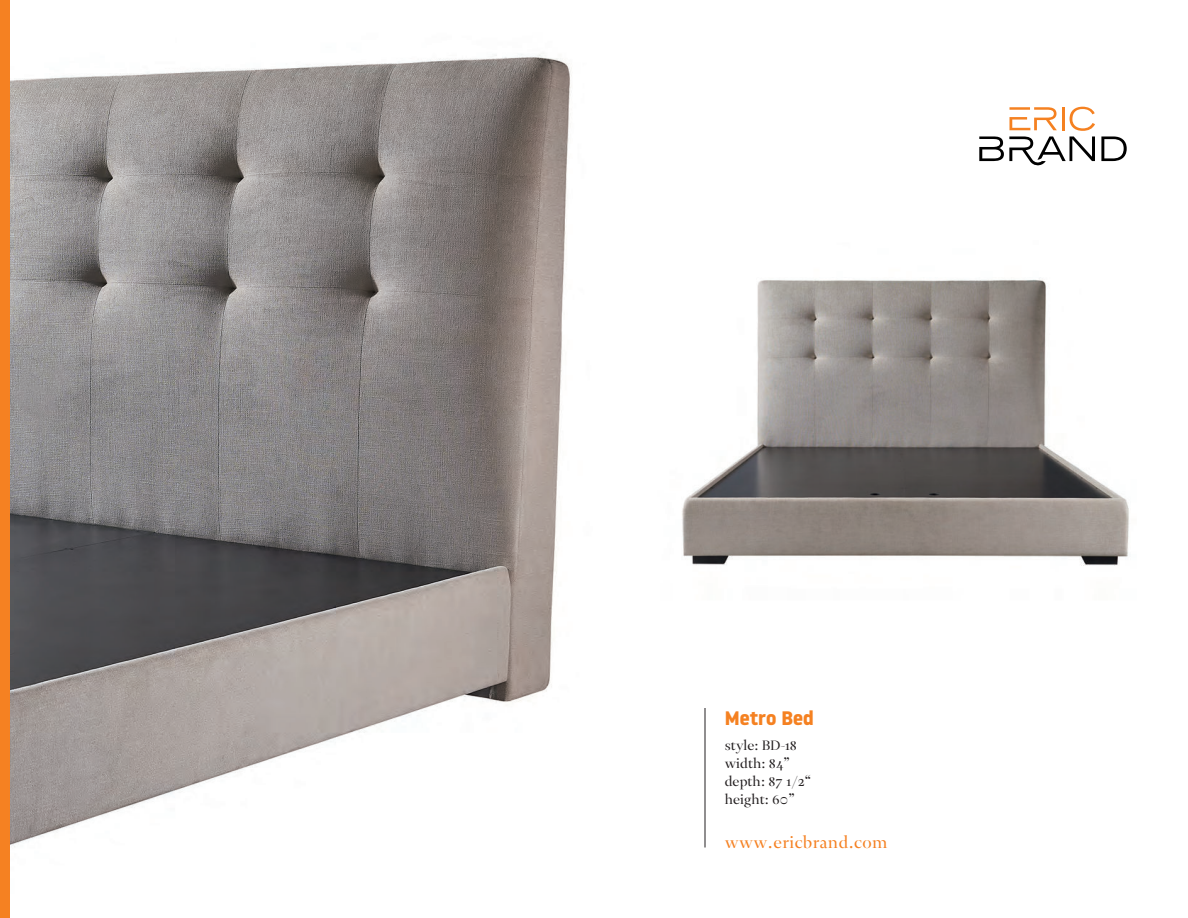
<style>
.page{position:relative;width:1188px;height:918px;background:#fff}
.page>*{position:absolute;margin:0;border:0;box-sizing:border-box;transform-origin:0 0}
.t1{font:700 19.5px "Noway";color:#f58121}
.t2{font:16.5px "Novela Display";letter-spacing:.025em;color:#f58122}
.t3{font:13.5px/18px "Novela Display";color:#231f20}
</style>
<div class="page">
<img style="left:9px;top:0;width:697px;height:918px">
<svg style="left:979px;top:107px;width:116px;height:59px"></svg>
<svg style="left:1101px;top:136px;width:26px;height:25px"></svg>
<hr style="left:705px;top:708px;width:1px;height:139px;background:#231f20">
<img style="left:584px;top:232px;width:545px;height:397px">
<div style="left:0;top:0;width:9px;height:918px;background:#f58122"></div>
<h1 class="t1" style="left:725px;top:706px;width:91px">Metro Bed</h1>
<p class="t3" style="left:725px;top:737px;width:88px">style: BD-18 width: 84” depth: 87 1/2“ height: 60”</p>
<p class="t2" style="left:725px;top:834px;width:164px">www.ericbrand.com</p>
</div>
